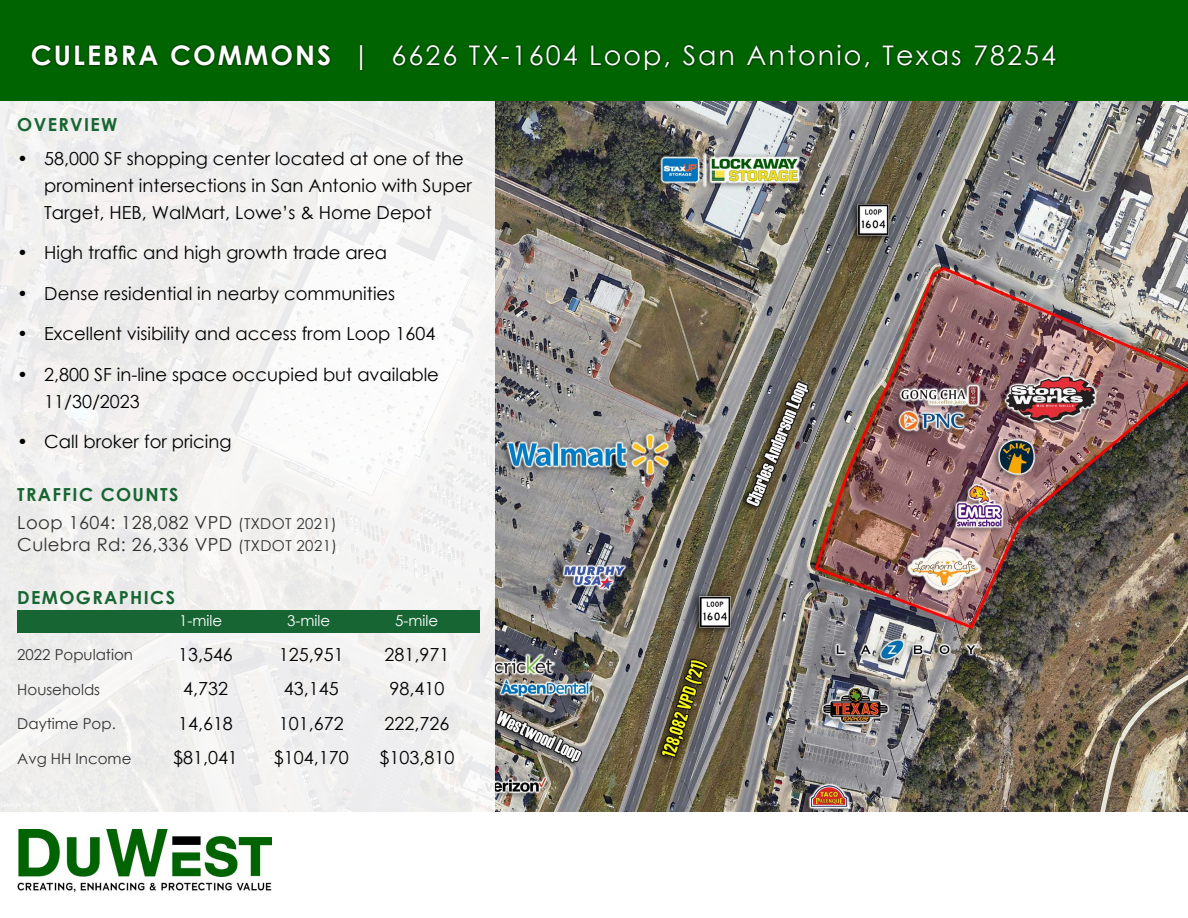
<style>
.page{position:relative;width:1188px;height:918px;background:#fff}
.page>*{position:absolute;margin:0;border:0;box-sizing:border-box;transform-origin:0 0}
.t1{font:27px "Century Gothic";letter-spacing:.075em;color:#fff}
.t2{font:18px/34.5px "Century Gothic";color:#000;text-align:center}
.t3{font:18px/28.3px "Century Gothic";letter-spacing:.025em;color:#323232}
.t4{font:700 18px "Century Gothic";letter-spacing:.075em;color:#176533}
.t5{font:15px "Century Gothic";color:#323232}
.t6{font:15px "Century Gothic";color:#fff}
.s1{font-weight:700}
.s2{font-weight:700;color:#176533}
.s3{font-size:15px}
</style>
<div class="page">
<img style="left:495px;top:100px;width:693px;height:711px">
<div style="left:0;top:91px;width:495px;height:827px;background:linear-gradient(to right,#efeeee,#f6f6f6)"></div>
<div style="left:17px;top:611px;width:463px;height:21px;background:#176533"></div>
<div style="left:0;top:0;width:1188px;height:100px;background:#006401"></div>
<div style="left:30px;top:43px;width:1028px;height:30px;background:#000;opacity:.75"></div>
<img style="left:17px;top:829px;width:254px;height:70px">
<h1 class="t1" style="left:31px;top:36px;width:1027px"><span class="s1">CULEBRA COMMONS</span> | 6626 TX-1604 Loop, San Antonio, Texas 78254</h1>
<p class="t4" style="left:17px;top:111px;width:102px">OVERVIEW</p>
<p class="t2" style="left:44px;top:144px;width:429px;line-height:27px;text-align:left;text-indent:-27px">• 58,000 SF shopping center located at one of the prominent intersections in San Antonio with Super<br>Target, HEB, WalMart, Lowe’s &amp; Home Depot</p>
<p class="t2" style="left:17px;top:235px;width:371px">• High traffic and high growth trade area</p>
<p class="t2" style="left:17px;top:276px;width:380px">• Dense residential in nearby communities</p>
<p class="t2" style="left:17px;top:316px;width:420px">• Excellent visibility and access from Loop 1604</p>
<p class="t2" style="left:44px;top:360px;width:396px;line-height:27px;text-align:left;text-indent:-27px">• 2,800 SF in-line space occupied but available<br>11/30/2023</p>
<p class="t2" style="left:17px;top:424px;width:216px">• Call broker for pricing</p>
<p class="t3" style="left:17px;top:480px;width:321px"><span class="s2">TRAFFIC COUNTS<br></span>Loop 1604: 128,082 VPD <span class="s3">(TXDOT 2021)</span></p>
<p class="t3" style="left:17px;top:530px;width:321px">Culebra Rd: 26,336 VPD <span class="s3">(TXDOT 2021)</span></p>
<p class="t4" style="left:17px;top:584px;width:159px">DEMOGRAPHICS</p>
<p class="t5" style="left:17px;top:644px;width:117px">2022 Population</p>
<p class="t5" style="left:17px;top:679px;width:84px">Households</p>
<p class="t5" style="left:17px;top:713px;width:100px">Daytime Pop.</p>
<p class="t5" style="left:17px;top:748px;width:116px">Avg HH Income</p>
<p class="t6" style="left:179px;top:610px;width:45px">1-mile</p>
<p class="t6" style="left:287px;top:610px;width:45px">3-mile</p>
<p class="t6" style="left:395px;top:610px;width:45px">5-mile</p>
<p class="t2" style="left:173px;top:637px;width:66px">13,546<br>4,732<br>14,618 $81,041</p>
<p class="t2" style="left:274px;top:637px;width:76px">125,951<br>43,145<br>101,672 $104,170</p>
<p class="t2" style="left:380px;top:637px;width:76px">281,971<br>98,410<br>222,726 $103,810</p>
</div>
